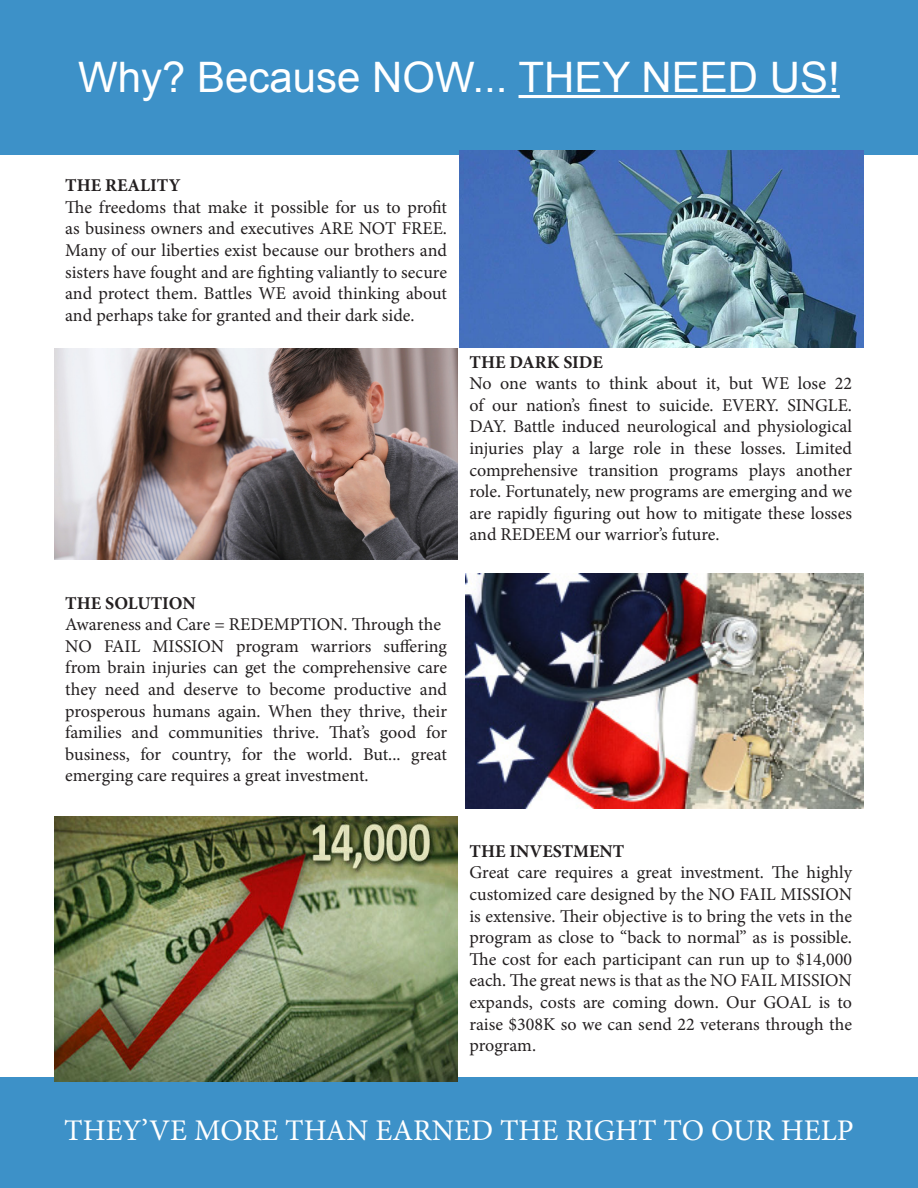
<style>
.page{position:relative;width:918px;height:1188px;background:#fff}
.page>*{position:absolute;margin:0;border:0;box-sizing:border-box;transform-origin:0 0}
.t1{font:42px "Arial";color:#fff}
.t2{font:30px "Minion Pro";color:#fff}
.t3{font:18px/21.6px "Minion Pro";color:#231f20;text-align:justify}
.t4{font:700 18px "Minion Pro";color:#231f20}
</style>
<div class="page">
<div style="left:0;top:1078px;width:918px;height:110px;background:#3d91c8"></div>
<div style="left:0;top:0;width:918px;height:155px;background:#3d91c8"></div>
<img style="left:55px;top:348px;width:403px;height:211px">
<img style="left:465px;top:574px;width:399px;height:235px">
<img style="left:55px;top:816px;width:403px;height:265px">
<img style="left:459px;top:151px;width:405px;height:197px">
<hr style="left:519px;top:95px;width:321px;height:3px;background:#fff">
<p class="t1" style="left:78px;top:50px;width:763px">Why? Because NOW... THEY NEED US!</p>
<p class="t4" style="left:65px;top:173px;width:117px">THE REALITY</p>
<p class="t3" style="left:65px;top:196px;width:383px">The freedoms that make it possible for us to profit as business owners and executives ARE NOT FREE.<br>Many of our liberties exist because our brothers and sisters have fought and are fighting valiantly to secure and protect them. Battles WE avoid thinking about and perhaps take for granted and their dark side.</p>
<p class="t4" style="left:65px;top:590px;width:132px">THE SOLUTION</p>
<p class="t3" style="left:65px;top:614px;width:377px">Awareness and Care = REDEMPTION. Through the</p>
<p class="t3" style="left:65px;top:635px;width:383px">NO FAIL MISSION program warriors suffering from brain injuries can get the comprehensive care they need and deserve to become productive and prosperous humans again. When they thrive, their families and communities thrive. That’s good for business, for country, for the world. But... great emerging care requires a great investment.</p>
<p class="t4" style="left:470px;top:349px;width:135px">THE DARK SIDE</p>
<p class="t3" style="left:470px;top:373px;width:384px">No one wants to think about it, but WE lose 22 of our nation’s finest to suicide. EVERY. SINGLE.<br>DAY. Battle induced neurological and physiological injuries play a large role in these losses. Limited comprehensive transition programs plays another role. Fortunately, new programs are emerging and we are rapidly figuring out how to mitigate these losses and REDEEM our warrior’s future.</p>
<p class="t4" style="left:470px;top:838px;width:156px">THE INVESTMENT</p>
<p class="t3" style="left:470px;top:862px;width:384px">Great care requires a great investment. The highly customized care designed by the NO FAIL MISSION is extensive. Their objective is to bring the vets in the program as close to “back to normal” as is possible.<br>The cost for each participant can run up to $14,000 each. The great news is that as the NO FAIL MISSION expands, costs are coming down. Our GOAL is to raise $308K so we can send 22 veterans through the program.</p>
<p class="t2" style="left:64px;top:1110px;width:791px">THEY’VE MORE THAN EARNED THE RIGHT TO OUR HELP</p>
</div>
